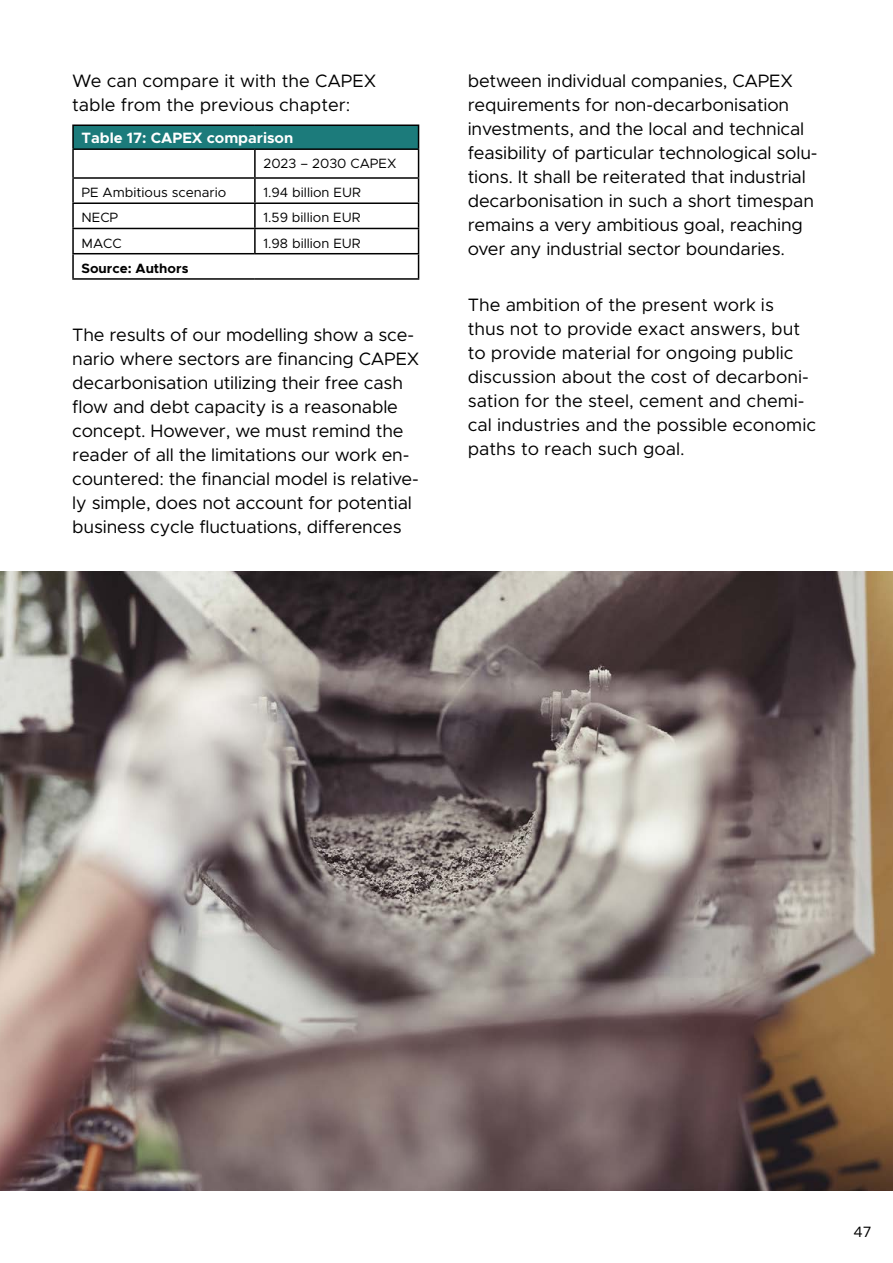
<style>
.page{position:relative;width:893px;height:1263px;background:#fff}
.page>*{position:absolute;margin:0;border:0;box-sizing:border-box;transform-origin:0 0}
.t1{font:18px/24px "Metropolis";letter-spacing:-.01em;color:#000}
.t2{font:700 15px "Metropolis";color:#fff}
.t3{font:15px "Metropolis";color:#000}
.t4{font:13.5px "Metropolis";color:#000}
.t5{font:700 13.5px "Metropolis";color:#000}
</style>
<div class="page">
<div style="left:73px;top:125px;width:346px;height:24px;background:#1c7b7b"></div>
<hr style="left:72px;top:124px;width:183px;height:2px;background:#000">
<hr style="left:72px;top:126px;width:2px;height:22px;background:#000">
<hr style="left:255px;top:124px;width:164px;height:2px;background:#000">
<hr style="left:72px;top:148px;width:183px;height:2px;background:#000">
<hr style="left:72px;top:150px;width:2px;height:27px;background:#000">
<hr style="left:255px;top:148px;width:164px;height:2px;background:#000">
<hr style="left:254px;top:150px;width:2px;height:27px;background:#000">
<hr style="left:72px;top:177px;width:183px;height:2px;background:#000">
<hr style="left:72px;top:179px;width:2px;height:23px;background:#000">
<hr style="left:255px;top:177px;width:164px;height:2px;background:#000">
<hr style="left:254px;top:179px;width:2px;height:23px;background:#000">
<hr style="left:72px;top:202px;width:183px;height:2px;background:#000">
<hr style="left:72px;top:204px;width:2px;height:24px;background:#000">
<hr style="left:255px;top:202px;width:164px;height:2px;background:#000">
<hr style="left:254px;top:204px;width:2px;height:24px;background:#000">
<hr style="left:72px;top:228px;width:183px;height:1px;background:#000">
<hr style="left:72px;top:229px;width:2px;height:24px;background:#000">
<hr style="left:255px;top:228px;width:164px;height:1px;background:#000">
<hr style="left:254px;top:229px;width:2px;height:24px;background:#000">
<hr style="left:72px;top:253px;width:183px;height:1px;background:#000">
<hr style="left:72px;top:254px;width:2px;height:24px;background:#000">
<hr style="left:255px;top:253px;width:164px;height:1px;background:#000">
<svg style="left:418px;top:126px;width:1px;height:152px"></svg>
<hr style="left:72px;top:278px;width:183px;height:2px;background:#000">
<hr style="left:255px;top:278px;width:164px;height:2px;background:#000">
<img style="left:0;top:571px;width:893px;height:620px">
<p class="t1" style="left:72px;top:68px;width:306px">We can compare it with the CAPEX table from the previous chapter:</p>
<p class="t2" style="left:82px;top:128px;width:213px">Table 17: CAPEX comparison</p>
<p class="t4" style="left:263px;top:155px;width:135px">2023 – 2030 CAPEX</p>
<p class="t4" style="left:82px;top:184px;width:146px">PE Ambitious scenario</p>
<p class="t4" style="left:263px;top:184px;width:99px">1.94 billion EUR</p>
<p class="t4" style="left:82px;top:209px;width:38px">NECP</p>
<p class="t4" style="left:263px;top:209px;width:99px">1.59 billion EUR</p>
<p class="t4" style="left:82px;top:235px;width:42px">MACC</p>
<p class="t4" style="left:263px;top:235px;width:99px">1.98 billion EUR</p>
<p class="t5" style="left:82px;top:260px;width:108px">Source: Authors</p>
<p class="t1" style="left:72px;top:323px;width:349px">The results of our modelling show a sce&shy;nario where sectors are financing CAPEX decarbonisation utilizing their free cash flow and debt capacity is a reasonable concept. However, we must remind the reader of all the limitations our work en&shy;countered: the financial model is relative&shy;ly simple, does not account for potential business cycle fluctuations, differences</p>
<p class="t1" style="left:468px;top:68px;width:351px">between individual companies, CAPEX requirements for non-decarbonisation investments, and the local and technical feasibility of particular technological solu&shy;tions. It shall be reiterated that industrial decarbonisation in such a short timespan remains a very ambitious goal, reaching over any industrial sector boundaries.</p>
<p class="t1" style="left:468px;top:293px;width:350px">The ambition of the present work is<br>thus not to provide exact answers, but to provide material for ongoing public discussion about the cost of decarboni&shy;sation for the steel, cement and chemi&shy;cal industries and the possible economic paths to reach such goal.</p>
<p class="t3" style="left:853px;top:1222px;width:20px">47</p>
</div>
